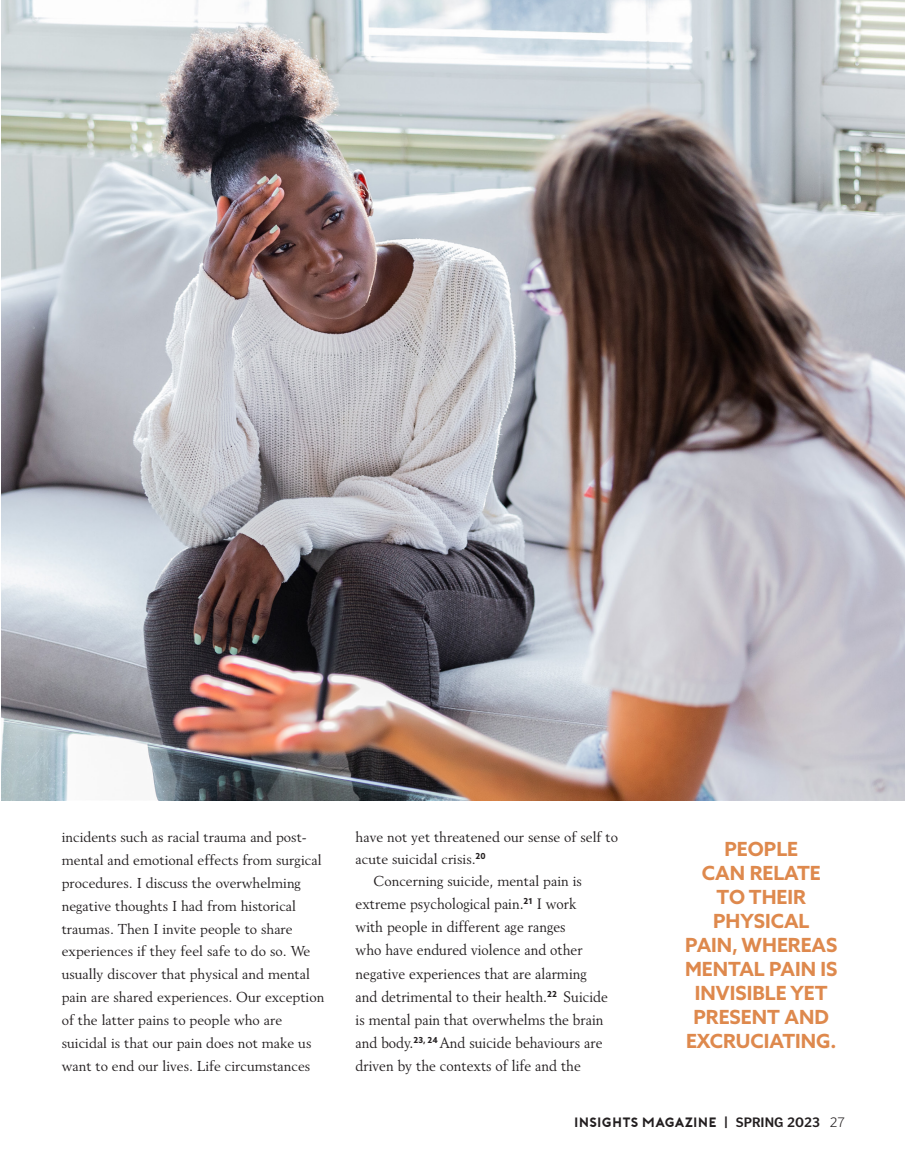
<style>
.page{position:relative;width:905px;height:1161px;background:#fff}
.page>*{position:absolute;margin:0;border:0;box-sizing:border-box;transform-origin:0 0}
.Call_Out{font:700 19.5px/24px "Azo Sans";color:#de894d;text-align:center}
.Body_Copy_Revival{font:15px/23.1px "Revival 565 BT";color:#231f20;scale:.95 1}
.Body_Copy_Revival-2{font:14.25px/23px "Revival 565 BT";color:#231f20}
.t1{font:13.5px "Porter Bold DEMO";color:#231f20}
.s1{font-family:"Poynter Text Sans";font-weight:700}
.s2{font-family:"Poynter Text Sans";font-weight:300}
</style>
<div class="page">
<img style="left:1px;top:0;width:903px;height:801px">
<p class="Body_Copy_Revival-2" style="left:62px;top:825px;width:264px">incidents such as racial trauma and post&shy;mental and emotional effects from surgical procedures. I discuss the overwhelming negative thoughts I had from historical traumas. Then I invite people to share experiences if they feel safe to do so. We usually discover that physical and mental pain are shared experiences. Our exception of the latter pains to people who are suicidal is that our pain does not make us want to end our lives. Life circumstances</p>
<p class="Body_Copy_Revival-2" style="left:355px;top:826px;width:264px;line-height:22px">have not yet threatened our sense of self to acute suicidal crisis.<sup>20</sup></p>
<p class="Body_Copy_Revival-2" style="left:373px;top:869px;width:210px">Concerning suicide, mental pain is</p>
<p class="Body_Copy_Revival" style="left:355px;top:892px;width:267px">extreme psychological pain.<sup>21</sup> I work<br>with people in different age ranges<br>who have endured violence and other negative experiences that are alarming and detrimental to their health.<sup>22</sup> Suicide is mental pain that overwhelms the brain and body.<sup>23,</sup> <sup>24</sup> And suicide behaviours are driven by the contexts of life and the</p>
<p class="Call_Out" style="left:685px;top:837px;width:154px">PEOPLE<br>CAN RELATE<br>TO THEIR<br>PHYSICAL<br>PAIN, WHEREAS<br>MENTAL PAIN IS<br>INVISIBLE YET<br>PRESENT AND<br>EXCRUCIATING.</p>
<p class="t1" style="left:574px;top:1115px;width:272px">INSIGHTS MAGAZINE | <span class="s1">SPRING 2023</span> <span class="s2">27</span></p>
</div>
